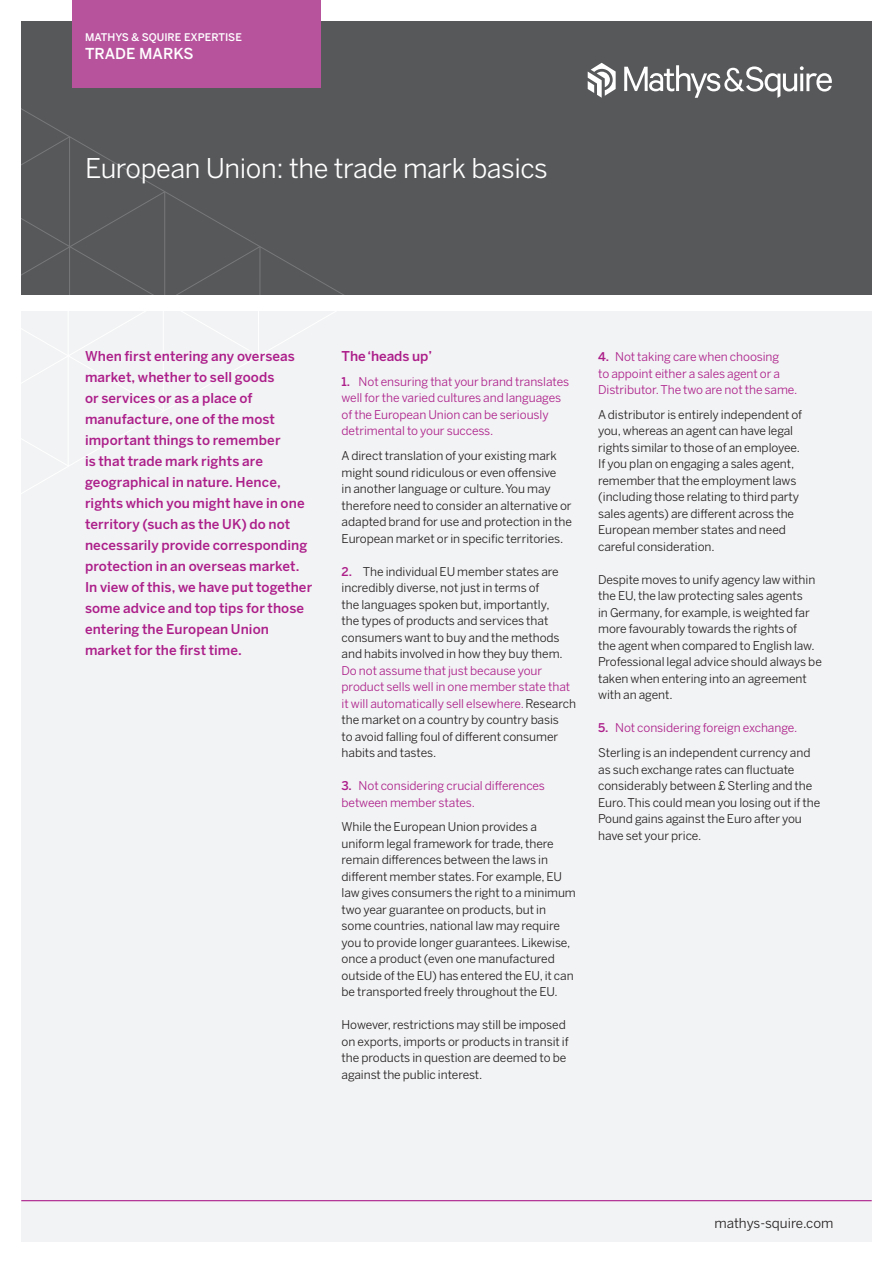
<style>
.page{position:relative;width:893px;height:1263px;background:#fff}
.page>*{position:absolute;margin:0;border:0;box-sizing:border-box;transform-origin:0 0}
.H1_Datasheet{font:27px "Benton Sans";letter-spacing:-.015em;color:#fff}
.t1{font:500 15px "Benton Sans";color:#fff}
.Intro_9_14{font:500 13.5px/21px "Benton Sans";letter-spacing:.005em;color:#ac1e8a}
.t2{font:13.5px "Benton Sans";color:#231f20}
.H2_Subhead{font:500 13.5px "Benton Sans";letter-spacing:-.005em;color:#ac1e8a}
._8_11_Body_Copy{font:12px/16.5px "Benton Sans";letter-spacing:-.005em;color:#231f20}
.H3_Bold_Subhead{font:12px/16.5px "Benton Sans";letter-spacing:-.005em;color:#ac1e8a}
._8_11_Body_Copy-2{font:12px/16.5px "Benton Sans";letter-spacing:-.005em;color:#ac1e8a}
.t3{font:500 10.5px "Benton Sans";color:#fff}
.s1{font-weight:500}
.s2{font-weight:500;color:#ac1e8a}
.s3{color:#231f20}
</style>
<div class="page">
<div style="left:21px;top:21px;width:851px;height:274px;background:#57585a"></div>
<div style="left:21px;top:311px;width:851px;height:931px;background:#f2f3f4"></div>
<svg style="left:21px;top:135px;width:240px;height:332px"></svg>
<hr style="left:69px;top:137px;width:1px;height:165px;background:#fff">
<hr style="left:164px;top:192px;width:1px;height:110px;background:#fff">
<hr style="left:259px;top:247px;width:1px;height:55px;background:#fff">
<svg style="left:588px;top:63px;width:28px;height:35px"></svg>
<svg style="left:624px;top:65px;width:208px;height:33px"></svg>
<hr style="left:21px;top:1200px;width:851px;height:1px;background:#ac1e8a">
<div style="left:72px;top:0;width:248px;height:87px;background:#b7539d"></div>
<p class="t3" style="left:85px;top:31px;width:158px">MATHYS &amp; SQUIRE EXPERTISE</p>
<p class="t1" style="left:85px;top:45px;width:110px">TRADE MARKS</p>
<p class="H1_Datasheet" style="left:85px;top:152px;width:464px">European Union: the trade mark basics</p>
<p class="Intro_9_14" style="left:85px;top:345px;width:229px">When first entering any overseas market, whether to sell goods<br>or services or as a place of manufacture, one of the most important things to remember<br>is that trade mark rights are geographical in nature. Hence, rights which you might have in one territory (such as the UK) do not necessarily provide corresponding protection in an overseas market.<br>In view of this, we have put together some advice and top tips for those entering the European Union market for the first time.</p>
<p class="H2_Subhead" style="left:342px;top:348px;width:92px">The ‘heads up’</p>
<p class="H3_Bold_Subhead" style="left:342px;top:373px;width:229px"><span class="s1">1.</span> Not ensuring that your brand translates well for the varied cultures and languages of the European Union can be seriously detrimental to your success.</p>
<p class="_8_11_Body_Copy" style="left:342px;top:447px;width:217px">A direct translation of your existing mark might sound ridiculous or even offensive</p>
<p class="_8_11_Body_Copy" style="left:342px;top:480px;width:232px">in another language or culture. You may therefore need to consider an alternative or adapted brand for use and protection in the European market or in specific territories.</p>
<p class="_8_11_Body_Copy" style="left:342px;top:563px;width:223px"><span class="s2">2.</span> The individual EU member states are incredibly diverse, not just in terms of<br>the languages spoken but, importantly, the types of products and services that consumers want to buy and the methods and habits involved in how they buy them.</p>
<p class="_8_11_Body_Copy-2" style="left:342px;top:662px;width:236px">Do not assume that just because your product sells well in one member state that it will automatically sell elsewhere. <span class="s3">Research the market on a country by country basis<br>to avoid falling foul of different consumer habits and tastes.</span></p>
<p class="H3_Bold_Subhead" style="left:342px;top:777px;width:205px"><span class="s1">3.</span> Not considering crucial differences between member states.</p>
<p class="_8_11_Body_Copy" style="left:342px;top:819px;width:236px">While the European Union provides a uniform legal framework for trade, there remain differences between the laws in different member states. For example, EU law gives consumers the right to a minimum two year guarantee on products, but in some countries, national law may require you to provide longer guarantees. Likewise, once a product (even one manufactured outside of the EU) has entered the EU, it can be transported freely throughout the EU.</p>
<p class="_8_11_Body_Copy" style="left:342px;top:1017px;width:229px">However, restrictions may still be imposed on exports, imports or products in transit if the products in question are deemed to be against the public interest.</p>
<p class="H3_Bold_Subhead" style="left:598px;top:348px;width:201px"><span class="s1">4.</span> Not taking care when choosing<br>to appoint either a sales agent or a<br>Distributor. The two are not the same.</p>
<p class="_8_11_Body_Copy" style="left:598px;top:406px;width:206px">A distributor is entirely independent of you, whereas an agent can have legal rights similar to those of an employee.<br>If you plan on engaging a sales agent, remember that the employment laws (including those relating to third party sales agents) are different across the European member states and need careful consideration.</p>
<p class="_8_11_Body_Copy" style="left:598px;top:571px;width:225px">Despite moves to unify agency law within the EU, the law protecting sales agents<br>in Germany, for example, is weighted far more favourably towards the rights of<br>the agent when compared to English law.<br>Professional legal advice should always be taken when entering into an agreement with an agent.</p>
<p class="H3_Bold_Subhead" style="left:598px;top:720px;width:201px"><span class="s1">5.</span> Not considering foreign exchange.</p>
<p class="_8_11_Body_Copy" style="left:598px;top:744px;width:224px">Sterling is an independent currency and as such exchange rates can fluctuate considerably between £ Sterling and the Euro. This could mean you losing out if the Pound gains against the Euro after you have set your price.</p>
<p class="t2" style="left:714px;top:1215px;width:121px">mathys-squire.com</p>
</div>
